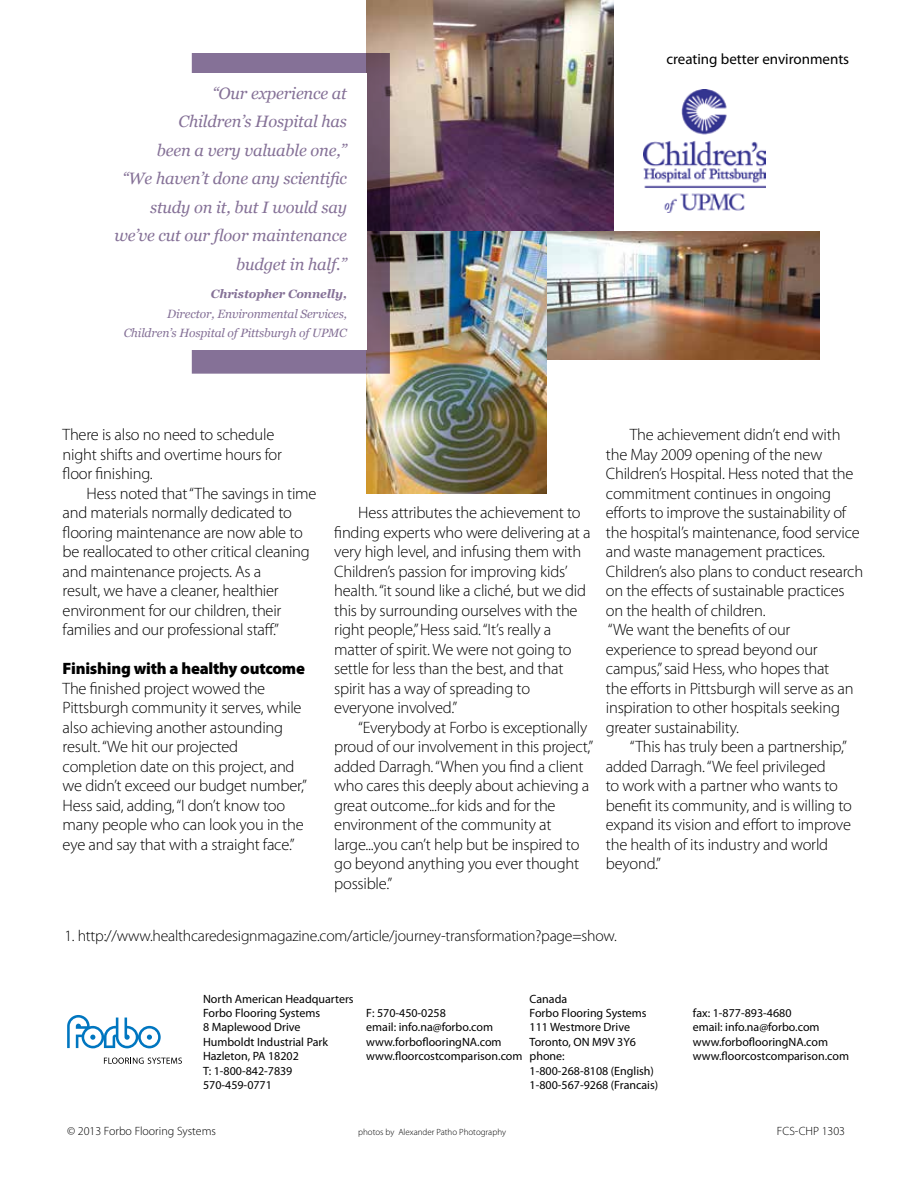
<style>
.page{position:relative;width:918px;height:1188px;background:#fff}
.page>*{position:absolute;margin:0;border:0;box-sizing:border-box;transform-origin:0 0}
.t1{font:300 16.5px/19.5px "Myriad Pro";letter-spacing:-.015em;color:#000}
.t2{font:italic 16.5px/28.5px "Georgia";letter-spacing:-.01em;color:#857197;text-align:right}
.t3{font:900 16.5px "Myriad Pro";letter-spacing:-.015em;color:#000}
.t4{font:300 15.75px "Myriad Pro";letter-spacing:-.015em;color:#000}
.t5{font:15px "Myriad Pro";color:#000}
.t6{font:12px/14.4px "Myriad Pro";color:#000}
.t7{font:italic 12px/19.5px "Georgia";letter-spacing:-.01em;color:#857197;text-align:right}
.t8{font:300 12px "Myriad Pro";color:#000}
.t9{font:italic 700 12px "Georgia";letter-spacing:-.01em;color:#857197}
.t10{font:300 9px "Myriad Pro";color:#000}
</style>
<div class="page">
<img style="left:366px;top:0;width:248px;height:231px">
<img style="left:547px;top:231px;width:272px;height:129px">
<img style="left:644px;top:90px;width:121px;height:122px">
<img style="left:366px;top:231px;width:181px;height:262px">
<div style="left:192px;top:53px;width:198px;height:321px;border:24px solid #857197"></div>
<div style="left:0;top:73px;width:366px;height:277px;background:#fff"></div>
<svg style="left:104px;top:1058px;width:78px;height:6px"></svg>
<svg style="left:67px;top:1015px;width:94px;height:33px"></svg>
<p class="t2" style="left:114px;top:79px;width:234px">“Our experience at<br>Children’s Hospital has<br>been a very valuable one,”<br>“We haven’t done any scientific study on it, but I would say we’ve cut our floor maintenance budget in half.”</p>
<p class="t9" style="left:211px;top:286px;width:138px">Christopher Connelly,</p>
<p class="t7" style="left:124px;top:304px;width:225px">Director, Environmental Services,<br>Children’s Hospital of Pittsburgh of UPMC</p>
<p class="t5" style="left:666px;top:50px;width:184px">creating better environments</p>
<p class="t1" style="left:63px;top:425px;width:221px">There is also no need to schedule night shifts and overtime hours for floor finishing.</p>
<p class="t1" style="left:63px;top:483px;width:255px;text-indent:24px">Hess noted that “The savings in time and materials normally dedicated to flooring maintenance are now able to be reallocated to other critical cleaning and maintenance projects. As a<br>result, we have a cleaner, healthier environment for our children, their families and our professional staff.”</p>
<p class="t3" style="left:63px;top:658px;width:244px">Finishing with a healthy outcome</p>
<p class="t1" style="left:63px;top:678px;width:246px">The finished project wowed the Pittsburgh community it serves, while also achieving another astounding result. “We hit our projected completion date on this project, and we didn’t exceed our budget number,” Hess said, adding, “I don’t know too many people who can look you in the eye and say that with a straight face.”</p>
<p class="t1" style="left:334px;top:503px;width:258px;text-indent:24px">Hess attributes the achievement to finding experts who were delivering at a very high level, and infusing them with Children’s passion for improving kids’ health. “it sound like a cliché, but we did this by surrounding ourselves with the right people,” Hess said. “It’s really a matter of spirit. We were not going to settle for less than the best, and that spirit has a way of spreading to everyone involved.”</p>
<p class="t1" style="left:334px;top:717px;width:261px;text-indent:24px">“Everybody at Forbo is exceptionally proud of our involvement in this project,” added Darragh. “When you find a client who cares this deeply about achieving a great outcome...for kids and for the environment of the community at large...you can’t help but be inspired to go beyond anything you ever thought possible.”</p>
<p class="t1" style="left:606px;top:425px;width:259px;text-indent:24px">The achievement didn’t end with the May 2009 opening of the new Children’s Hospital. Hess noted that the commitment continues in ongoing efforts to improve the sustainability of the hospital’s maintenance, food service and waste management practices.<br>Children’s also plans to conduct research on the effects of sustainable practices on the health of children.<br>“We want the benefits of our experience to spread beyond our campus,” said Hess, who hopes that<br>the efforts in Pittsburgh will serve as an inspiration to other hospitals seeking greater sustainability.</p>
<p class="t1" style="left:606px;top:737px;width:248px;text-indent:24px">“This has truly been a partnership,” added Darragh. “We feel privileged<br>to work with a partner who wants to benefit its community, and is willing to expand its vision and effort to improve the health of its industry and world beyond.”</p>
<p class="t4" style="left:65px;top:926px;width:554px">1. http://www.healthcaredesignmagazine.com/article/journey-transformation?page=show.</p>
<p class="t6" style="left:203px;top:991px;width:152px">North American Headquarters<br>Forbo Flooring Systems<br>8 Maplewood Drive<br>Humboldt Industrial Park<br>Hazleton, PA 18202<br>T: 1-800-842-7839<br>570-459-0771</p>
<p class="t6" style="left:530px;top:991px;width:130px">Canada<br>Forbo Flooring Systems<br>111 Westmore Drive<br>Toronto, ON M9V 3Y6 phone:<br>1-800-268-8108 (English)<br>1-800-567-9268 (Francais)</p>
<p class="t6" style="left:366px;top:1006px;width:158px">F: 570-450-0258<br>email: info.na@forbo.com www.forboflooringNA.com www.floorcostcomparison.com</p>
<p class="t6" style="left:693px;top:1006px;width:158px">fax: 1-877-893-4680<br>email: info.na@forbo.com www.forboflooringNA.com www.floorcostcomparison.com</p>
<p class="t8" style="left:67px;top:1124px;width:151px">© 2013 Forbo Flooring Systems</p>
<p class="t10" style="left:358px;top:1127px;width:149px">photos by Alexander Patho Photography</p>
<p class="t8" style="left:777px;top:1124px;width:70px">FCS-CHP 1303</p>
</div>
